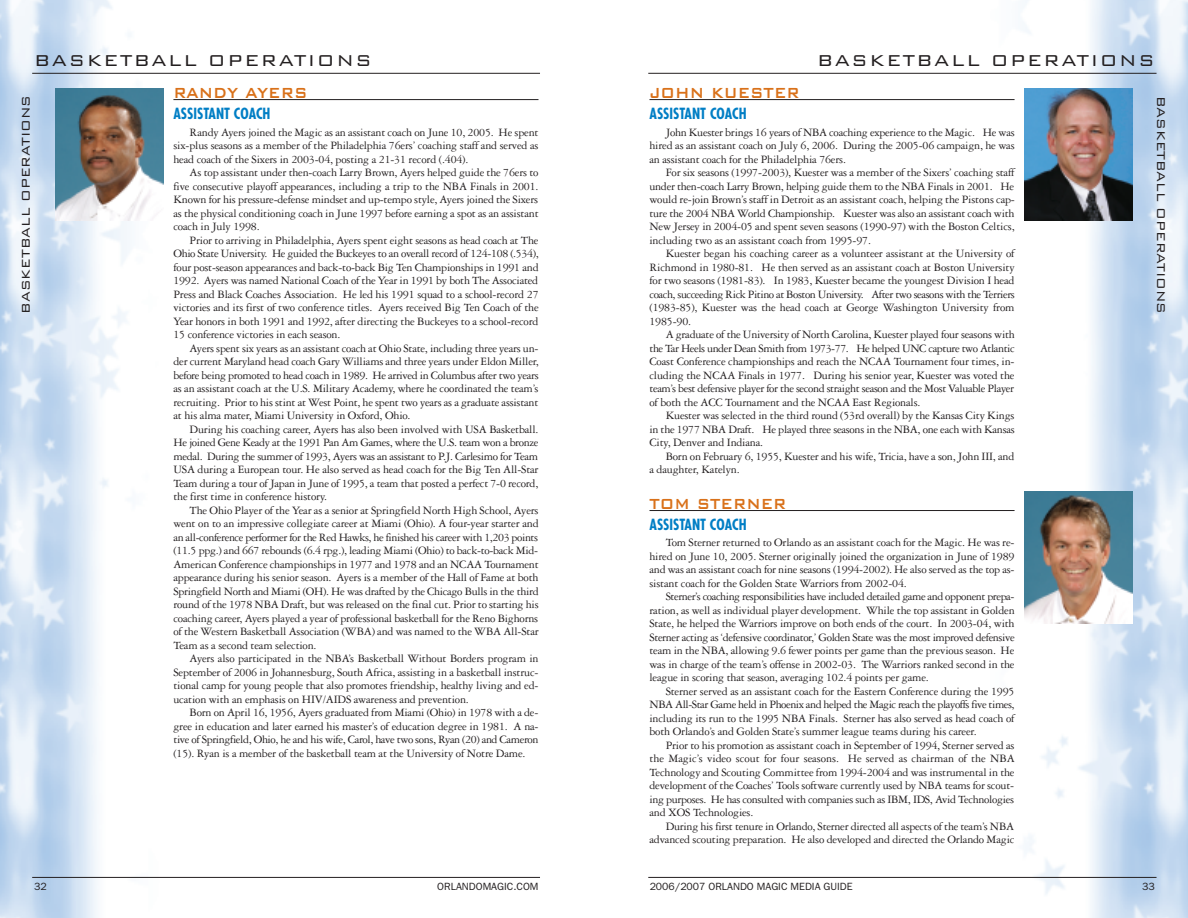
<style>
.page{position:relative;width:1188px;height:918px;background:#fff}
.page>*{position:absolute;margin:0;border:0;box-sizing:border-box;transform-origin:0 0}
.t1{font:300 21px "Bank Gothic BT";letter-spacing:.075em;color:#231f20}
.t2{font:500 19.5px "Bank Gothic BT";color:#d9711a;scale:.85 1}
.t3{font:700 condensed 15px "Futura";color:#007ec5;scale:.95 1}
.t4{font:300 15px "Bank Gothic BT";color:#231f20}
.t5{font:12px/13.5px "Garamond Three";letter-spacing:-.015em;color:#231f20;text-align:justify}
.t6{font:10.5px "Franklin Gothic";color:#231f20}
</style>
<div class="page">
<img style="left:990px;top:0;width:198px;height:918px">
<hr style="left:648px;top:877px;width:509px;height:1px;background:#231f20">
<hr style="left:648px;top:73px;width:509px;height:1px;background:#231f20">
<img style="left:0;top:0;width:199px;height:918px">
<hr style="left:32px;top:877px;width:508px;height:1px;background:#231f20">
<hr style="left:32px;top:73px;width:508px;height:1px;background:#231f20">
<hr style="left:173px;top:99px;width:365px;height:1px;background:#231f20">
<img style="left:56px;top:89px;width:108px;height:132px">
<hr style="left:650px;top:99px;width:365px;height:1px;background:#231f20">
<hr style="left:650px;top:510px;width:365px;height:1px;background:#231f20">
<img style="left:1024px;top:89px;width:108px;height:132px">
<img style="left:1024px;top:491px;width:108px;height:132px">
<h1 class="t1" style="left:34px;top:46px;width:339px">BASKETBALL OPERATIONS</h1>
<p class="t4" style="left:16px;top:314px;width:220px;rotate:-90deg">BASKETBALL OPERATIONS</p>
<h2 class="t2" style="left:173px;top:80px;width:159px">RANDY AYERS</h2>
<p class="t3" style="left:173px;top:107px;width:104px">ASSISTANT COACH</p>
<p class="t5" style="left:173px;top:126px;width:367px;text-indent:16px">Randy Ayers joined the Magic as an assistant coach on June 10, 2005. He spent six-plus seasons as a member of the Philadelphia 76ers’ coaching staff and served as head coach of the Sixers in 2003-04, posting a 21-31 record (.404).</p>
<p class="t5" style="left:173px;top:167px;width:367px;text-indent:16px">As top assistant under then-coach Larry Brown, Ayers helped guide the 76ers to five consecutive playoff appearances, including a trip to the NBA Finals in 2001.<br>Known for his pressure-defense mindset and up-tempo style, Ayers joined the Sixers as the physical conditioning coach in June 1997 before earning a spot as an assistant coach in July 1998.</p>
<p class="t5" style="left:173px;top:234px;width:367px;text-indent:16px">Prior to arriving in Philadelphia, Ayers spent eight seasons as head coach at The Ohio State University. He guided the Buckeyes to an overall record of 124-108 (.534), four post-season appearances and back-to-back Big Ten Championships in 1991 and 1992. Ayers was named National Coach of the Year in 1991 by both The Associated Press and Black Coaches Association. He led his 1991 squad to a school-record 27 victories and its first of two conference titles. Ayers received Big Ten Coach of the Year honors in both 1991 and 1992, after directing the Buckeyes to a school-record 15 conference victories in each season.</p>
<p class="t5" style="left:173px;top:342px;width:367px;text-indent:16px">Ayers spent six years as an assistant coach at Ohio State, including three years un&shy;der current Maryland head coach Gary Williams and three years under Eldon Miller, before being promoted to head coach in 1989. He arrived in Columbus after two years as an assistant coach at the U.S. Military Academy, where he coordinated the team’s recruiting. Prior to his stint at West Point, he spent two years as a graduate assistant at his alma mater, Miami University in Oxford, Ohio.</p>
<p class="t5" style="left:173px;top:423px;width:367px;text-indent:16px">During his coaching career, Ayers has also been involved with USA Basketball.<br>He joined Gene Keady at the 1991 Pan Am Games, where the U.S. team won a bronze medal. During the summer of 1993, Ayers was an assistant to P.J. Carlesimo for Team USA during a European tour. He also served as head coach for the Big Ten All-Star Team during a tour of Japan in June of 1995, a team that posted a perfect 7-0 record, the first time in conference history.</p>
<p class="t5" style="left:173px;top:504px;width:367px;text-indent:16px">The Ohio Player of the Year as a senior at Springfield North High School, Ayers went on to an impressive collegiate career at Miami (Ohio). A four-year starter and an all-conference performer for the Red Hawks, he finished his career with 1,203 points (11.5 ppg.) and 667 rebounds (6.4 rpg.), leading Miami (Ohio) to back-to-back Mid-American Conference championships in 1977 and 1978 and an NCAA Tournament appearance during his senior season. Ayers is a member of the Hall of Fame at both Springfield North and Miami (OH). He was drafted by the Chicago Bulls in the third round of the 1978 NBA Draft, but was released on the final cut. Prior to starting his coaching career, Ayers played a year of professional basketball for the Reno Bighorns of the Western Basketball Association (WBA) and was named to the WBA All-Star Team as a second team selection.</p>
<p class="t5" style="left:173px;top:653px;width:367px;text-indent:16px">Ayers also participated in the NBA’s Basketball Without Borders program in September of 2006 in Johannesburg, South Africa, assisting in a basketball instruc&shy;tional camp for young people that also promotes friendship, healthy living and ed&shy;ucation with an emphasis on HIV/AIDS awareness and prevention.</p>
<p class="t5" style="left:173px;top:707px;width:367px;text-indent:16px">Born on April 16, 1956, Ayers graduated from Miami (Ohio) in 1978 with a de&shy;gree in education and later earned his master’s of education degree in 1981. A na&shy;tive of Springfield, Ohio, he and his wife, Carol, have two sons, Ryan (20) and Cameron (15). Ryan is a member of the basketball team at the University of Notre Dame.</p>
<p class="t6" style="left:34px;top:881px;width:14px">32</p>
<p class="t6" style="left:437px;top:881px;width:103px">ORLANDOMAGIC.COM</p>
<h1 class="t1" style="left:817px;top:46px;width:339px">BASKETBALL OPERATIONS</h1>
<h2 class="t2" style="left:650px;top:80px;width:178px">JOHN KUESTER</h2>
<p class="t3" style="left:650px;top:107px;width:104px">ASSISTANT COACH</p>
<p class="t5" style="left:650px;top:126px;width:367px;text-indent:16px">John Kuester brings 16 years of NBA coaching experience to the Magic. He was hired as an assistant coach on July 6, 2006. During the 2005-06 campaign, he was an assistant coach for the Philadelphia 76ers.</p>
<p class="t5" style="left:650px;top:167px;width:367px;text-indent:16px">For six seasons (1997-2003), Kuester was a member of the Sixers’ coaching staff under then-coach Larry Brown, helping guide them to the NBA Finals in 2001. He would re-join Brown’s staff in Detroit as an assistant coach, helping the Pistons cap&shy;ture the 2004 NBA World Championship. Kuester was also an assistant coach with New Jersey in 2004-05 and spent seven seasons (1990-97) with the Boston Celtics, including two as an assistant coach from 1995-97.</p>
<p class="t5" style="left:650px;top:248px;width:367px;text-indent:16px">Kuester began his coaching career as a volunteer assistant at the University of Richmond in 1980-81. He then served as an assistant coach at Boston University for two seasons (1981-83). In 1983, Kuester became the youngest Division I head coach, succeeding Rick Pitino at Boston University. After two seasons with the Terriers (1983-85), Kuester was the head coach at George Washington University from 1985-90.</p>
<p class="t5" style="left:650px;top:329px;width:367px;text-indent:16px">A graduate of the University of North Carolina, Kuester played four seasons with the Tar Heels under Dean Smith from 1973-77. He helped UNC capture two Atlantic Coast Conference championships and reach the NCAA Tournament four times, in&shy;cluding the NCAA Finals in 1977. During his senior year, Kuester was voted the team’s best defensive player for the second straight season and the Most Valuable Player of both the ACC Tournament and the NCAA East Regionals.</p>
<p class="t5" style="left:650px;top:410px;width:367px;text-indent:16px">Kuester was selected in the third round (53rd overall) by the Kansas City Kings in the 1977 NBA Draft. He played three seasons in the NBA, one each with Kansas City, Denver and Indiana.</p>
<p class="t5" style="left:650px;top:450px;width:366px;text-indent:16px">Born on February 6, 1955, Kuester and his wife, Tricia, have a son, John III, and a daughter, Katelyn.</p>
<h2 class="t2" style="left:650px;top:491px;width:163px">TOM STERNER</h2>
<p class="t3" style="left:650px;top:518px;width:104px">ASSISTANT COACH</p>
<p class="t5" style="left:649px;top:537px;width:367px;text-indent:16px">Tom Sterner returned to Orlando as an assistant coach for the Magic. He was re&shy;hired on June 10, 2005. Sterner originally joined the organization in June of 1989 and was an assistant coach for nine seasons (1994-2002). He also served as the top as&shy;sistant coach for the Golden State Warriors from 2002-04.</p>
<p class="t5" style="left:650px;top:591px;width:367px;text-indent:16px">Sterner’s coaching responsibilities have included detailed game and opponent prepa&shy;ration, as well as individual player development. While the top assistant in Golden State, he helped the Warriors improve on both ends of the court. In 2003-04, with Sterner acting as ‘defensive coordinator,’ Golden State was the most improved defensive team in the NBA, allowing 9.6 fewer points per game than the previous season. He was in charge of the team’s offense in 2002-03. The Warriors ranked second in the league in scoring that season, averaging 102.4 points per game.</p>
<p class="t5" style="left:650px;top:686px;width:367px;text-indent:16px">Sterner served as an assistant coach for the Eastern Conference during the 1995<br>NBA All-Star Game held in Phoenix and helped the Magic reach the playoffs five times, including its run to the 1995 NBA Finals. Sterner has also served as head coach of both Orlando’s and Golden State’s summer league teams during his career.</p>
<p class="t5" style="left:650px;top:740px;width:367px;text-indent:16px">Prior to his promotion as assistant coach in September of 1994, Sterner served as the Magic’s video scout for four seasons. He served as chairman of the NBA Technology and Scouting Committee from 1994-2004 and was instrumental in the development of the Coaches’ Tools software currently used by NBA teams for scout&shy;ing purposes. He has consulted with companies such as IBM, IDS, Avid Technologies and XOS Technologies.</p>
<p class="t5" style="left:650px;top:821px;width:367px;text-align:right">During his first tenure in Orlando, Sterner directed all aspects of the team’s NBA advanced scouting preparation. He also developed and directed the Orlando Magic</p>
<p class="t4" style="left:1171px;top:96px;width:220px;rotate:90deg">BASKETBALL OPERATIONS</p>
<p class="t6" style="left:650px;top:881px;width:205px">2006/2007 ORLANDO MAGIC MEDIA GUIDE</p>
<p class="t6" style="left:1142px;top:881px;width:14px">33</p>
</div>
